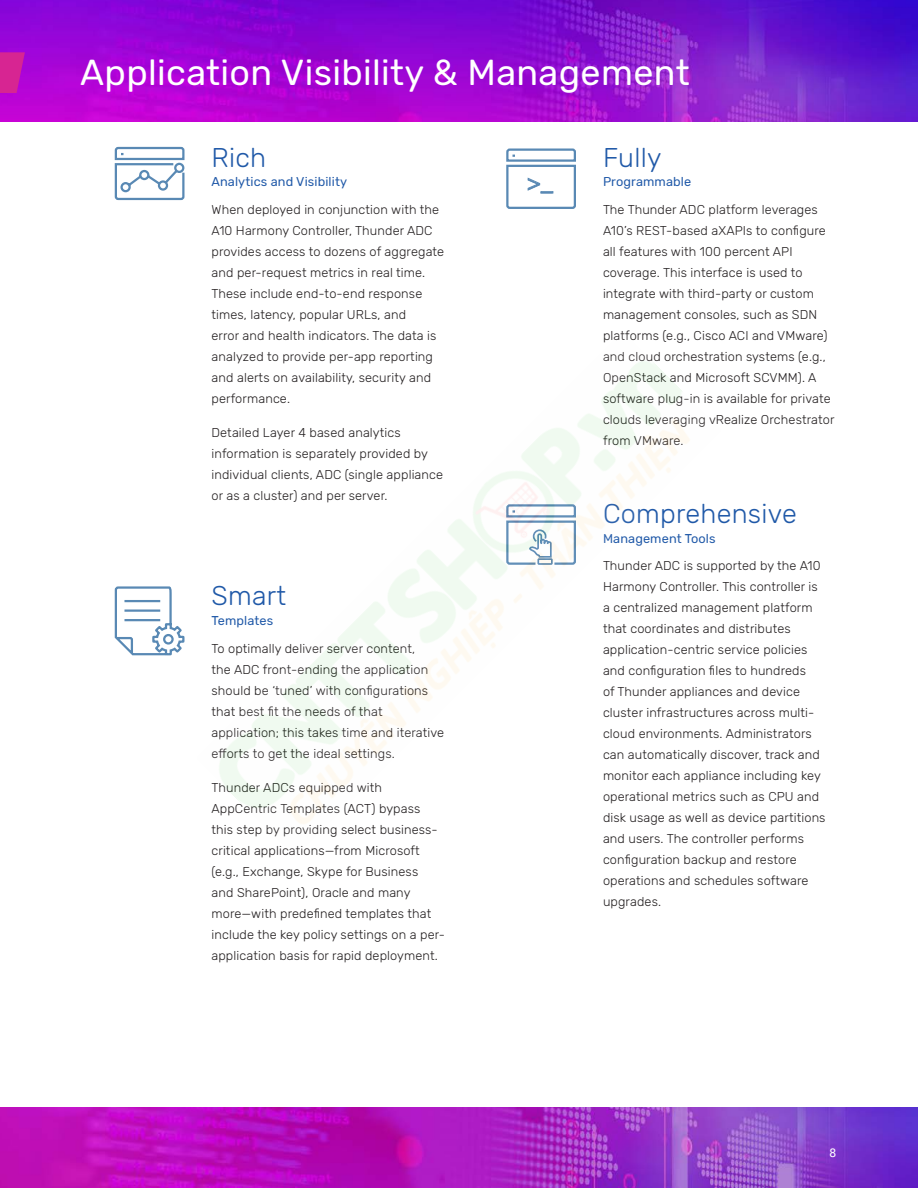
<style>
.page{position:relative;width:918px;height:1188px;background:#fff}
.page>*{position:absolute;margin:0;border:0;box-sizing:border-box;transform-origin:0 0}
.L1_Head{font:36px "Rubik";letter-spacing:.01em;color:#fff}
.t1{font:300 27.9px "Roboto";color:#5989b4}
.L2_Head{font:300 27px "Rubik";letter-spacing:.01em;color:#2059a8}
.body_text{font:300 12.75px/21px "Rubik";letter-spacing:.01em;color:#231f20}
.L4_Head{font:12.75px "Rubik";letter-spacing:.01em;color:#2059a8}
.t2{font:12px "Roboto";color:#fff}
</style>
<div class="page">
<img style="left:0;top:0;width:918px;height:122px">
<svg style="left:0;top:52px;width:25px;height:41px"></svg>
<img style="left:0;top:1107px;width:918px;height:81px">
<svg style="left:114px;top:146px;width:71px;height:55px"></svg>
<svg style="left:114px;top:586px;width:71px;height:70px"></svg>
<svg style="left:506px;top:148px;width:70px;height:61px"></svg>
<img style="left:219px;top:361px;width:471px;height:463px">
<p class="L1_Head" style="left:80px;top:52px;width:611px">Application Visibility &amp; Management</p>
<p class="L2_Head" style="left:212px;top:142px;width:56px">Rich</p>
<p class="L4_Head" style="left:212px;top:175px;width:137px">Analytics and Visibility</p>
<p class="body_text" style="left:212px;top:199px;width:234px">When deployed in conjunction with the A10 Harmony Controller, Thunder ADC provides access to dozens of aggregate and per-request metrics in real time.<br>These include end-to-end response times, latency, popular URLs, and<br>error and health indicators. The data is analyzed to provide per-app reporting and alerts on availability, security and performance.</p>
<p class="body_text" style="left:212px;top:423px;width:233px">Detailed Layer 4 based analytics information is separately provided by individual clients, ADC (single appliance or as a cluster) and per server.</p>
<p class="L2_Head" style="left:212px;top:581px;width:76px">Smart</p>
<p class="L4_Head" style="left:212px;top:613px;width:63px">Templates</p>
<p class="body_text" style="left:212px;top:638px;width:234px">To optimally deliver server content,<br>the ADC front-ending the application should be ‘tuned’ with configurations that best fit the needs of that application; this takes time and iterative efforts to get the ideal settings.</p>
<p class="body_text" style="left:212px;top:777px;width:235px">Thunder ADCs equipped with AppCentric Templates (ACT) bypass this step by providing select business&shy;critical applications—from Microsoft (e.g., Exchange, Skype for Business<br>and SharePoint), Oracle and many more—with predefined templates that include the key policy settings on a per&shy;application basis for rapid deployment.</p>
<h2 class="t1" style="left:526px;top:162px;width:28px">&gt;_</h2>
<p class="L2_Head" style="left:603px;top:142px;width:60px">Fully</p>
<p class="L4_Head" style="left:603px;top:175px;width:90px">Programmable</p>
<p class="body_text" style="left:603px;top:199px;width:233px">The Thunder ADC platform leverages A10’s REST-based aXAPIs to configure all features with 100 percent API coverage. This interface is used to integrate with third-party or custom management consoles, such as SDN platforms (e.g., Cisco ACI and VMware) and cloud orchestration systems (e.g., OpenStack and Microsoft SCVMM). A software plug-in is available for private clouds leveraging vRealize Orchestrator from VMware.</p>
<p class="L2_Head" style="left:603px;top:499px;width:195px">Comprehensive</p>
<p class="L4_Head" style="left:603px;top:531px;width:114px">Management Tools</p>
<p class="body_text" style="left:603px;top:556px;width:224px">Thunder ADC is supported by the A10<br>Harmony Controller. This controller is a centralized management platform that coordinates and distributes application-centric service policies and configuration files to hundreds<br>of Thunder appliances and device cluster infrastructures across multi&shy;cloud environments. Administrators can automatically discover, track and monitor each appliance including key operational metrics such as CPU and disk usage as well as device partitions and users. The controller performs configuration backup and restore operations and schedules software upgrades.</p>
<p class="t2" style="left:829px;top:1144px;width:8px">8</p>
</div>
